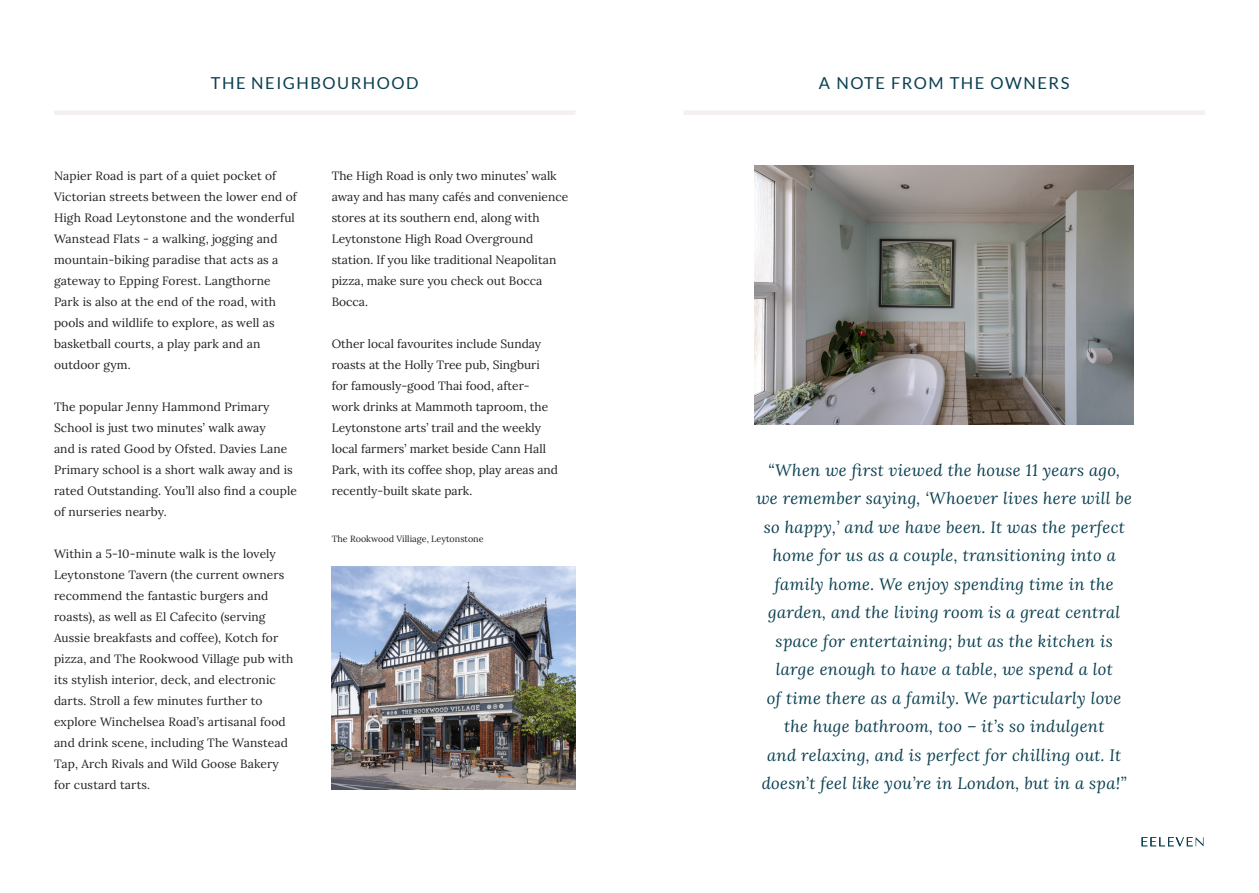
<style>
.page{position:relative;width:1259px;height:893px;background:#fff}
.page>*{position:absolute;margin:0;border:0;box-sizing:border-box;transform-origin:0 0}
.Owners_note{font:italic 16.5px/28.5px "Lora";letter-spacing:.02em;color:#0b4051;text-align:center}
.t1{font:16.5px "Lato";letter-spacing:.09em;color:#0b4051}
.Body_copy_no_indent{font:12px/21px "Lora";letter-spacing:.01em;color:#231f20}
.Body_copy_no_indent-2{font:9px "Lora";color:#231f20}
</style>
<div class="page">
<div style="left:683px;top:110px;width:522px;height:5px;background:#f4f0ef"></div>
<svg style="left:1141px;top:837px;width:62px;height:9px"></svg>
<div style="left:54px;top:110px;width:521px;height:5px;background:#f4f0ef"></div>
<img style="left:754px;top:166px;width:380px;height:258px">
<img style="left:332px;top:566px;width:243px;height:223px">
<h1 class="t1" style="left:211px;top:73px;width:209px">THE NEIGHBOURHOOD</h1>
<h1 class="t1" style="left:819px;top:73px;width:252px">A NOTE FROM THE OWNERS</h1>
<p class="Body_copy_no_indent" style="left:54px;top:164px;width:244px">Napier Road is part of a quiet pocket of Victorian streets between the lower end of High Road Leytonstone and the wonderful Wanstead Flats - a walking, jogging and mountain-biking paradise that acts as a gateway to Epping Forest. Langthorne Park is also at the end of the road, with pools and wildlife to explore, as well as basketball courts, a play park and an outdoor gym.</p>
<p class="Body_copy_no_indent" style="left:54px;top:395px;width:244px">The popular Jenny Hammond Primary School is just two minutes’ walk away<br>and is rated Good by Ofsted. Davies Lane Primary school is a short walk away and is rated Outstanding. You’ll also find a couple of nurseries nearby.</p>
<p class="Body_copy_no_indent" style="left:54px;top:542px;width:241px">Within a 5-10-minute walk is the lovely Leytonstone Tavern (the current owners recommend the fantastic burgers and roasts), as well as El Cafecito (serving Aussie breakfasts and coffee), Kotch for pizza, and The Rookwood Village pub with its stylish interior, deck, and electronic darts. Stroll a few minutes further to explore Winchelsea Road’s artisanal food and drink scene, including The Wanstead Tap, Arch Rivals and Wild Goose Bakery for custard tarts.</p>
<p class="Body_copy_no_indent" style="left:332px;top:164px;width:238px">The High Road is only two minutes’ walk away and has many cafés and convenience stores at its southern end, along with Leytonstone High Road Overground station. If you like traditional Neapolitan pizza, make sure you check out Bocca Bocca.</p>
<p class="Body_copy_no_indent" style="left:332px;top:332px;width:228px">Other local favourites include Sunday roasts at the Holly Tree pub, Singburi for famously-good Thai food, after&shy;work drinks at Mammoth taproom, the Leytonstone arts’ trail and the weekly local farmers’ market beside Cann Hall Park, with its coffee shop, play areas and recently-built skate park.</p>
<p class="Body_copy_no_indent-2" style="left:332px;top:532px;width:153px">The Rookwood Villiage, Leytonstone</p>
<p class="Owners_note" style="left:756px;top:455px;width:377px">“When we first viewed the house 11 years ago, we remember saying, ‘Whoever lives here will be so happy,’ and we have been. It was the perfect home for us as a couple, transitioning into a family home. We enjoy spending time in the garden, and the living room is a great central space for entertaining; but as the kitchen is large enough to have a table, we spend a lot<br>of time there as a family. We particularly love the huge bathroom, too – it’s so indulgent<br>and relaxing, and is perfect for chilling out. It doesn’t feel like you’re in London, but in a spa!”</p>
</div>
